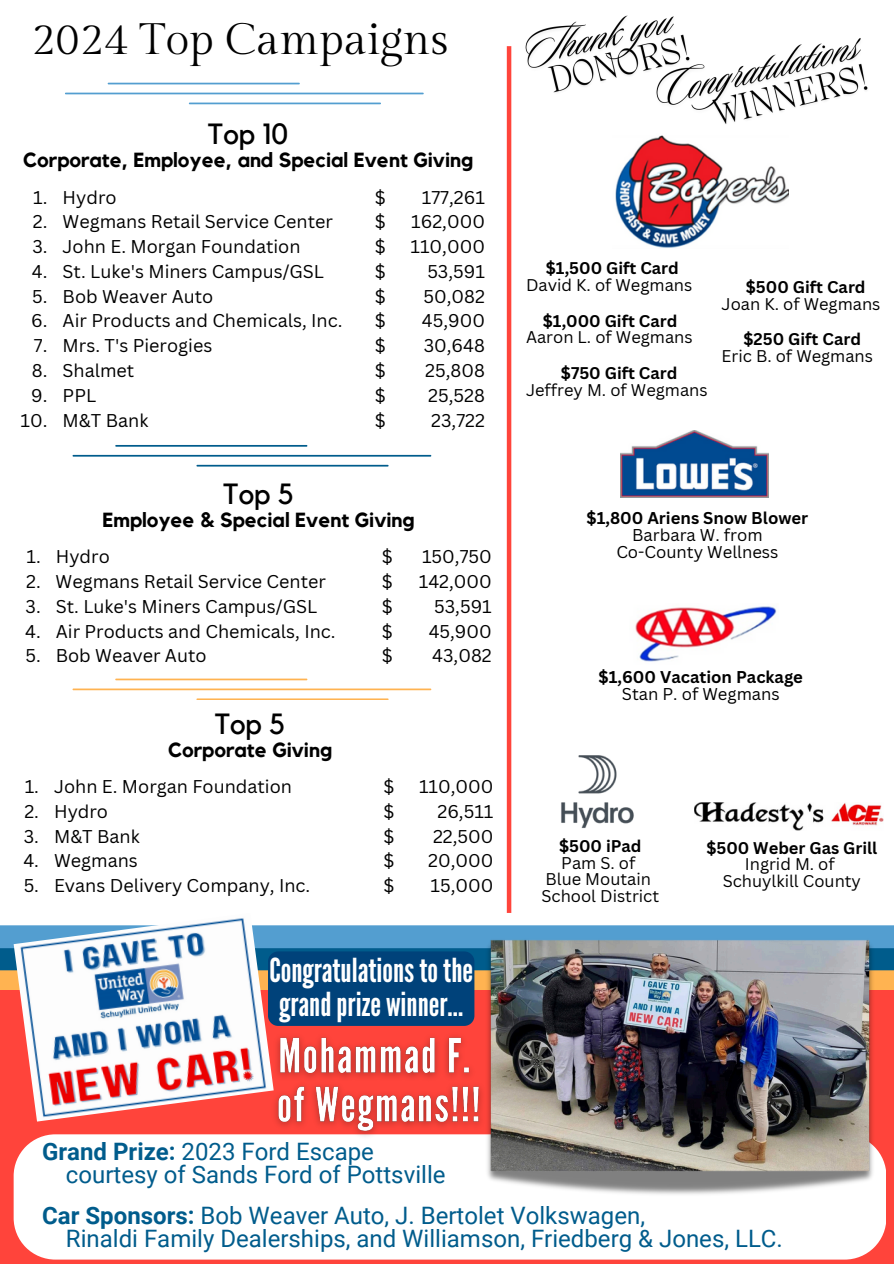
<style>
.page{position:relative;width:894px;height:1264px;background:#fff}
.page>*{position:absolute;margin:0;border:0;box-sizing:border-box;transform-origin:0 0}
.t1{font:43.95px "Gilda Display";color:#000}
.t2{font:33px/33.8px "League Gothic";color:#fff}
.t3{font:29.1px "Kollektif";color:#000}
.t4{font:24px/23.7px "Roboto";color:#005c8c}
.t5{font:700 20.4px "Kollektif";color:#000}
.t6{font:18px "Canva Sans";color:#000}
.t7{font:16.65px "Canva Sans";color:#000}
.t8{font:700 16.65px "Canva Sans";color:#000}
.t9{font:16.5px "Canva Sans";color:#000}
.t10{font:700 16.5px "Canva Sans";color:#000}
.s1{font-weight:700}
</style>
<div class="page">
<div style="left:506px;top:46px;width:5px;height:866px;background:#ff443b"></div>
<div style="left:0;top:925px;width:893px;height:23px;background:#539ed0"></div>
<div style="left:0;top:989px;width:893px;height:274px;background:#ff443b"></div>
<img style="left:14px;top:918px;width:259px;height:203px">
<img style="left:615px;top:135px;width:173px;height:113px">
<img style="left:694px;top:802px;width:188px;height:28px">
<img style="left:561px;top:755px;width:73px;height:74px">
<div style="left:14px;top:1134px;width:872px;height:125px;background:#fff"></div>
<img style="left:466px;top:938px;width:427px;height:259px">
<hr style="left:72px;top:455px;width:359px;height:1px;background:#005c8c">
<hr style="left:115px;top:445px;width:192px;height:1px;background:#005c8c">
<hr style="left:196px;top:465px;width:192px;height:1px;background:#005c8c">
<hr style="left:72px;top:688px;width:359px;height:2px;background:#ffb351">
<hr style="left:115px;top:678px;width:192px;height:2px;background:#ffb351">
<hr style="left:196px;top:698px;width:192px;height:2px;background:#ffb351">
<hr style="left:65px;top:93px;width:358px;height:1px;background:#539ed0">
<hr style="left:108px;top:83px;width:192px;height:1px;background:#539ed0">
<hr style="left:189px;top:103px;width:192px;height:1px;background:#539ed0">
<div style="left:268px;top:951px;width:206px;height:74px;background:#00427a;border-radius:10px"></div>
<img style="left:266px;top:1027px;width:225px;height:118px">
<img style="left:525px;top:15px;width:149px;height:53px">
<img style="left:534px;top:29px;width:111px;height:64px">
<img style="left:645px;top:17px;width:216px;height:93px">
<img style="left:707px;top:59px;width:161px;height:78px">
<img style="left:635px;top:606px;width:142px;height:56px">
<img style="left:620px;top:430px;width:148px;height:68px">
<p class="t1" style="left:31px;top:15px;width:418px">2024 Top Campaigns</p>
<p class="t3" style="left:208px;top:121px;width:82px">Top 10</p>
<p class="t5" style="left:23px;top:150px;width:451px">Corporate, Employee, and Special Event Giving</p>
<p class="t6" style="left:33px;top:184px;width:85px">1. Hydro</p>
<p class="t6" style="left:33px;top:209px;width:301px">2. Wegmans Retail Service Center</p>
<p class="t6" style="left:32px;top:234px;width:269px">3. John E. Morgan Foundation</p>
<p class="t6" style="left:32px;top:259px;width:293px">4. St. Luke's Miners Campus/GSL</p>
<p class="t6" style="left:32px;top:283px;width:183px">5. Bob Weaver Auto</p>
<p class="t6" style="left:31px;top:308px;width:313px">6. Air Products and Chemicals, Inc.</p>
<p class="t6" style="left:34px;top:333px;width:180px">7. Mrs. T's Pierogies</p>
<p class="t6" style="left:32px;top:358px;width:104px">8. Shalmet</p>
<p class="t6" style="left:31px;top:382px;width:66px">9. PPL</p>
<p class="t6" style="left:21px;top:407px;width:129px">10. M&amp;T Bank</p>
<p class="t6" style="left:375px;top:184px;width:12px">$</p>
<p class="t6" style="left:375px;top:209px;width:12px">$</p>
<p class="t6" style="left:375px;top:234px;width:12px">$</p>
<p class="t6" style="left:375px;top:259px;width:12px">$</p>
<p class="t6" style="left:375px;top:283px;width:12px">$</p>
<p class="t6" style="left:375px;top:308px;width:12px">$</p>
<p class="t6" style="left:375px;top:333px;width:12px">$</p>
<p class="t6" style="left:375px;top:358px;width:12px">$</p>
<p class="t6" style="left:375px;top:382px;width:12px">$</p>
<h5 class="t6" style="left:375px;top:407px;width:12px">$</h5>
<h5 class="t6" style="left:421px;top:184px;width:65px">177,261</h5>
<p class="t6" style="left:411px;top:209px;width:75px">162,000</p>
<p class="t6" style="left:410px;top:234px;width:76px">110,000</p>
<p class="t6" style="left:427px;top:259px;width:59px">53,591</p>
<p class="t6" style="left:423px;top:283px;width:63px">50,082</p>
<p class="t6" style="left:421px;top:308px;width:65px">45,900</p>
<p class="t6" style="left:423px;top:333px;width:63px">30,648</p>
<p class="t6" style="left:425px;top:358px;width:61px">25,808</p>
<p class="t6" style="left:428px;top:382px;width:58px">25,528</p>
<p class="t6" style="left:431px;top:407px;width:55px">23,722</p>
<p class="t3" style="left:223px;top:480px;width:72px">Top 5</p>
<p class="t5" style="left:102px;top:510px;width:314px">Employee &amp; Special Event Giving</p>
<p class="t6" style="left:26px;top:544px;width:85px">1. Hydro</p>
<p class="t6" style="left:26px;top:569px;width:301px">2. Wegmans Retail Service Center</p>
<p class="t6" style="left:26px;top:593px;width:293px">3. St. Luke's Miners Campus/GSL</p>
<p class="t6" style="left:25px;top:618px;width:312px">4. Air Products and Chemicals, Inc.</p>
<p class="t6" style="left:25px;top:643px;width:183px">5. Bob Weaver Auto</p>
<p class="t6" style="left:382px;top:544px;width:12px">$</p>
<p class="t6" style="left:382px;top:569px;width:12px">$</p>
<p class="t6" style="left:382px;top:593px;width:12px">$</p>
<p class="t6" style="left:382px;top:618px;width:12px">$</p>
<p class="t6" style="left:382px;top:643px;width:12px">$</p>
<p class="t6" style="left:422px;top:544px;width:71px">150,750</p>
<p class="t6" style="left:418px;top:569px;width:74px">142,000</p>
<p class="t6" style="left:434px;top:593px;width:59px">53,591</p>
<p class="t6" style="left:428px;top:618px;width:65px">45,900</p>
<p class="t6" style="left:432px;top:643px;width:61px">43,082</p>
<p class="t3" style="left:215px;top:710px;width:72px">Top 5</p>
<p class="t5" style="left:168px;top:740px;width:166px">Corporate Giving</p>
<p class="t6" style="left:25px;top:774px;width:269px">1. John E. Morgan Foundation</p>
<p class="t6" style="left:24px;top:798px;width:85px">2. Hydro</p>
<p class="t6" style="left:24px;top:823px;width:117px">3. M&amp;T Bank</p>
<p class="t6" style="left:23px;top:848px;width:116px">4. Wegmans</p>
<p class="t6" style="left:24px;top:873px;width:288px">5. Evans Delivery Company, Inc.</p>
<p class="t6" style="left:383px;top:774px;width:12px">$</p>
<p class="t6" style="left:383px;top:798px;width:12px">$</p>
<p class="t6" style="left:383px;top:823px;width:12px">$</p>
<p class="t6" style="left:383px;top:848px;width:12px">$</p>
<p class="t6" style="left:383px;top:873px;width:12px">$</p>
<p class="t6" style="left:419px;top:774px;width:76px">110,000</p>
<p class="t6" style="left:437px;top:798px;width:57px">26,511</p>
<p class="t6" style="left:433px;top:823px;width:62px">22,500</p>
<p class="t6" style="left:428px;top:848px;width:67px">20,000</p>
<p class="t6" style="left:430px;top:873px;width:64px">15,000</p>
<p class="t2" style="left:269px;top:954px;width:205px">Congratulationstothe grandprize winner...</p>
<p class="t10" style="left:545px;top:257px;width:134px">$1,500 Gift Card</p>
<p class="t9" style="left:526px;top:274px;width:168px">David K. of Wegmans</p>
<p class="t10" style="left:542px;top:309px;width:136px">$1,000 Gift Card</p>
<p class="t9" style="left:526px;top:326px;width:168px">Aaron L. of Wegmans</p>
<p class="t10" style="left:560px;top:361px;width:118px">$750 Gift Card</p>
<p class="t9" style="left:526px;top:378px;width:183px">Jeffrey M. of Wegmans</p>
<p class="t10" style="left:745px;top:275px;width:121px">$500 Gift Card</p>
<p class="t9" style="left:721px;top:292px;width:160px">Joan K. of Wegmans</p>
<p class="t10" style="left:743px;top:327px;width:119px">$250 Gift Card</p>
<p class="t9" style="left:721px;top:344px;width:153px">Eric B. of Wegmans</p>
<p class="t8" style="left:586px;top:506px;width:223px">$1,800 Ariens Snow Blower</p>
<p class="t7" style="left:632px;top:523px;width:132px">Barbara W. from</p>
<p class="t7" style="left:616px;top:540px;width:164px">Co-County Wellness</p>
<p class="t8" style="left:598px;top:665px;width:206px">$1,600 Vacation Package</p>
<p class="t7" style="left:621px;top:682px;width:159px">Stan P. of Wegmans</p>
<p class="t10" style="left:559px;top:834px;width:84px">$500 iPad</p>
<p class="t9" style="left:561px;top:851px;width:75px">Pam S. of</p>
<p class="t9" style="left:545px;top:867px;width:107px">Blue Moutain</p>
<p class="t9" style="left:541px;top:884px;width:119px">School District</p>
<p class="t10" style="left:706px;top:835px;width:172px">$500 Weber Gas Grill</p>
<p class="t9" style="left:744px;top:852px;width:91px">Ingrid M. of</p>
<p class="t9" style="left:722px;top:869px;width:140px">Schuylkill County</p>
<p class="t4" style="left:66px;top:1139px;width:381px;text-indent:-24px"><span class="s1">Grand Prize:</span> 2023 Ford Escape courtesy of Sands Ford of Pottsville</p>
<h5 class="t4" style="left:66px;top:1203px;width:718px;text-indent:-24px"><span class="s1">Car Sponsors:</span> Bob Weaver Auto, J. Bertolet Volkswagen,<br>Rinaldi Family Dealerships, and Williamson, Friedberg &amp; Jones, LLC.</h5>
</div>
